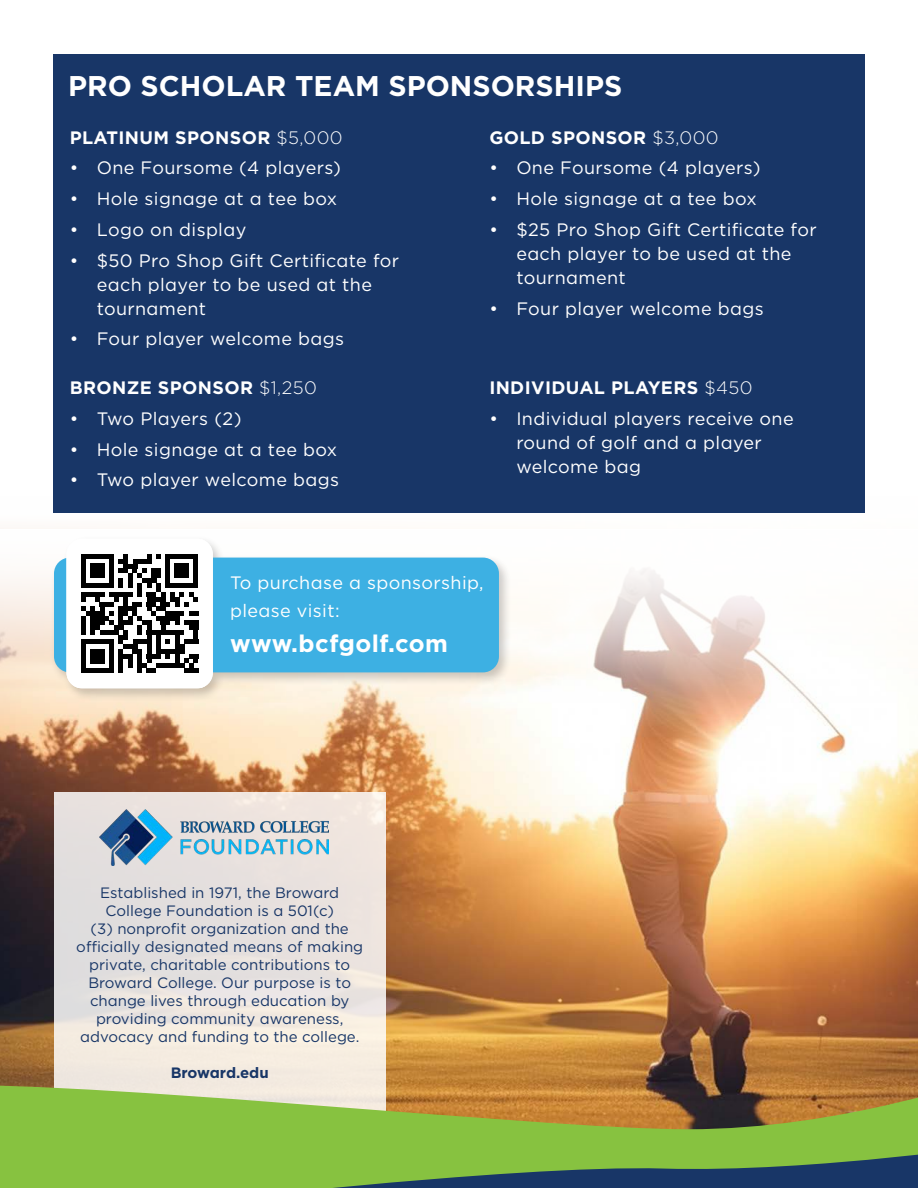
<style>
.page{position:relative;width:918px;height:1188px;background:#fff}
.page>*{position:absolute;margin:0;border:0;box-sizing:border-box;transform-origin:0 0}
.Sponsor_Titles{font:700 28.5px "Gotham";color:#fff}
.Body_Copy{font:700 24px "Gotham";letter-spacing:.02em;color:#fff}
.Body_Copy-2{font:18px/24px "Gotham";letter-spacing:.02em;color:#fff}
.Body_Copy-3{font:700 18px "Gotham";letter-spacing:.02em;color:#fff}
.Headers{font:15px/18px "Gotham";color:#183667;text-align:center}
.Headers-2{font:700 15px "Gotham";letter-spacing:-.005em;color:#183667}
.s1{font-weight:300}
</style>
<div class="page">
<img style="left:0;top:726px;width:918px;height:349px">
<svg style="left:54px;top:793px;width:332px;height:282px;background:#eae4df"></svg>
<svg style="left:0;top:569px;width:836px;height:157px"></svg>
<svg style="left:0;top:1075px;width:918px;height:113px;background:#9ea84d"></svg>
<svg style="left:147px;top:1143px;width:771px;height:45px;background:#66984b"></svg>
<div style="left:53px;top:54px;width:812px;height:459px;background:#183667"></div>
<div style="left:51px;top:535px;width:461px;height:166px;background:#231f20;opacity:.23"></div>
<div style="left:54px;top:558px;width:445px;height:114px;background:#3db0e3;border-radius:16px"></div>
<svg style="left:66px;top:539px;width:147px;height:149px"></svg>
<div style="left:81px;top:668px;width:33px;height:5px;background:#000"></div>
<div style="left:90px;top:649px;width:15px;height:14px;background:#000"></div>
<img style="left:100px;top:810px;width:229px;height:55px">
<p class="Sponsor_Titles" style="left:68px;top:67px;width:556px">PRO SCHOLAR TEAM SPONSORSHIPS</p>
<p class="Body_Copy-3" style="left:489px;top:125px;width:231px">GOLD SPONSOR <span class="s1">$3,000</span></p>
<p class="Body_Copy-2" style="left:489px;top:156px;width:273px">• One Foursome (4 players)</p>
<p class="Body_Copy-2" style="left:489px;top:186px;width:269px">• Hole signage at a tee box</p>
<p class="Body_Copy-2" style="left:516px;top:217px;width:302px;text-indent:-27px">• $25 Pro Shop Gift Certificate for each player to be used at the tournament</p>
<p class="Body_Copy-2" style="left:489px;top:296px;width:276px">• Four player welcome bags</p>
<p class="Body_Copy-3" style="left:70px;top:125px;width:274px">PLATINUM SPONSOR <span class="s1">$5,000</span></p>
<p class="Body_Copy-2" style="left:70px;top:156px;width:273px">• One Foursome (4 players)</p>
<p class="Body_Copy-2" style="left:70px;top:186px;width:269px">• Hole signage at a tee box</p>
<p class="Body_Copy-2" style="left:70px;top:217px;width:178px">• Logo on display</p>
<p class="Body_Copy-2" style="left:97px;top:248px;width:304px;text-indent:-27px">• $50 Pro Shop Gift Certificate for each player to be used at the tournament</p>
<p class="Body_Copy-2" style="left:70px;top:327px;width:276px">• Four player welcome bags</p>
<p class="Body_Copy-3" style="left:70px;top:376px;width:249px">BRONZE SPONSOR <span class="s1">$1,250</span></p>
<p class="Body_Copy-2" style="left:70px;top:406px;width:173px">• Two Players (2)</p>
<p class="Body_Copy-2" style="left:70px;top:437px;width:269px">• Hole signage at a tee box</p>
<p class="Body_Copy-2" style="left:70px;top:468px;width:271px">• Two player welcome bags</p>
<p class="Body_Copy-3" style="left:489px;top:376px;width:265px">INDIVIDUAL PLAYERS <span class="s1">$450</span></p>
<p class="Body_Copy-2" style="left:516px;top:406px;width:279px;text-indent:-27px">• Individual players receive one round of golf and a player welcome bag</p>
<p class="Body_Copy-2" style="left:230px;top:569px;width:255px;line-height:27.9px">To purchase a sponsorship, please visit:</p>
<p class="Body_Copy" style="left:230px;top:628px;width:219px">www.bcfgolf.com</p>
<p class="Headers" style="left:76px;top:883px;width:288px">Established in 1971, the Broward College Foundation is a 501(c)<br>(3) nonprofit organization and the officially designated means of making private, charitable contributions to Broward College. Our purpose is to change lives through education by providing community awareness, advocacy and funding to the college.</p>
<p class="Headers-2" style="left:171px;top:1062px;width:100px">Broward.edu</p>
</div>
